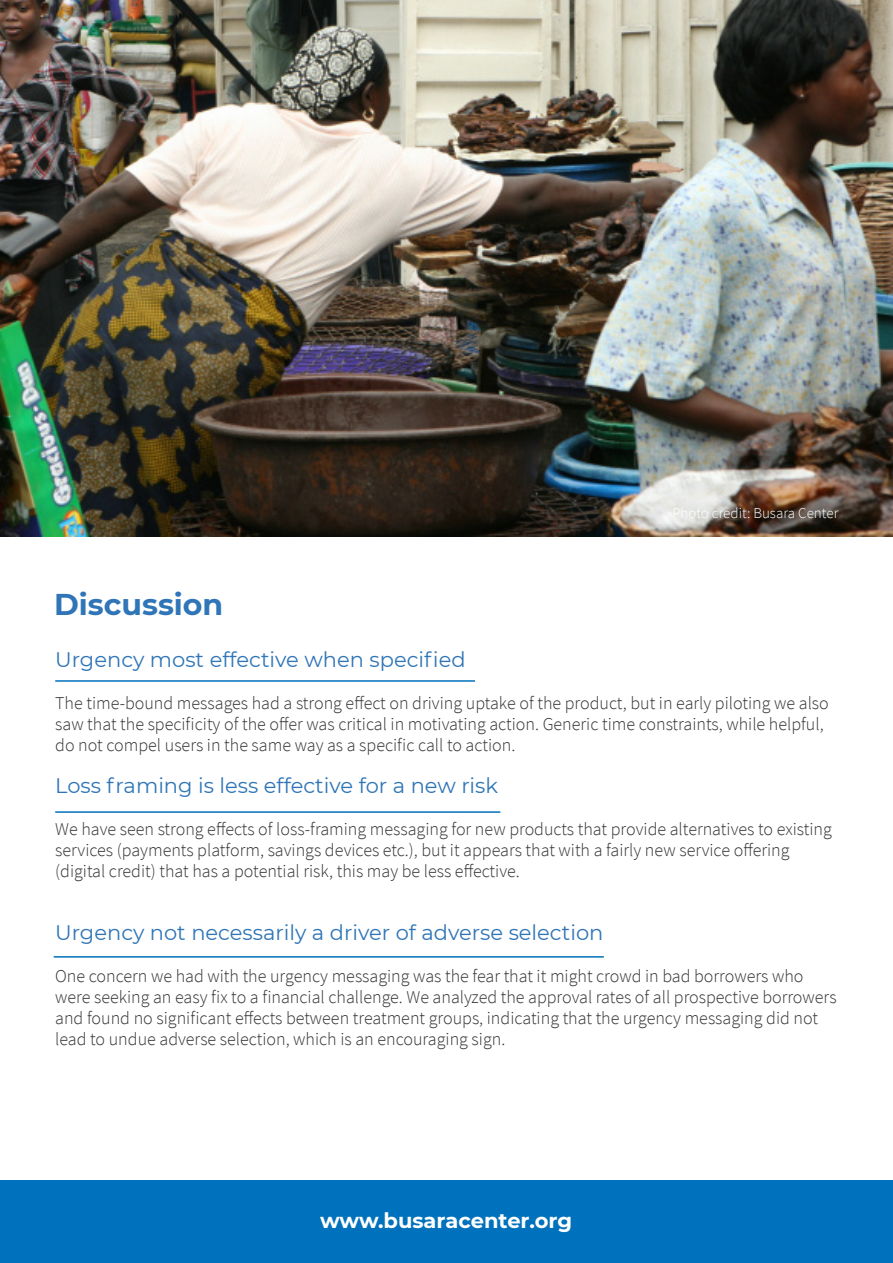
<style>
.page{position:relative;width:893px;height:1263px;background:#fff}
.page>*{position:absolute;margin:0;border:0;box-sizing:border-box;transform-origin:0 0}
.t1{font:700 30px "Montserrat";color:#2f75b7}
.t2{font:21px "Montserrat";color:#2f75b7}
.t3{font:700 21px "Montserrat";color:#fff}
.t4{font:300 18px/21px "Source Sans Pro";color:#323232}
.t5{font:300 15px "Source Sans Pro";color:#fff}
</style>
<div class="page">
<img style="left:0;top:0;width:893px;height:536px">
<div style="left:0;top:1180px;width:893px;height:83px;background:#0071bc"></div>
<hr style="left:55px;top:811px;width:445px;height:2px;background:#0071bc">
<hr style="left:54px;top:956px;width:550px;height:1px;background:#0071bc">
<hr style="left:55px;top:680px;width:420px;height:2px;background:#0071bc">
<h1 class="t1" style="left:54px;top:583px;width:171px">Discussion</h1>
<p class="t5" style="left:672px;top:503px;width:168px">Photo credit: Busara Center</p>
<p class="t2" style="left:55px;top:645px;width:412px">Urgency most effective when specified</p>
<p class="t4" style="left:55px;top:693px;width:775px">The time-bound messages had a strong effect on driving uptake of the product, but in early piloting we also saw that the specificity of the offer was critical in motivating action. Generic time constraints, while helpful, do not compel users in the same way as a specific call to action.</p>
<p class="t2" style="left:55px;top:771px;width:444px">Loss framing is less effective for a new risk</p>
<p class="t4" style="left:55px;top:819px;width:778px">We have seen strong effects of loss-framing messaging for new products that provide alternatives to existing services (payments platform, savings devices etc.), but it appears that with a fairly new service offering (digital credit) that has a potential risk, this may be less effective.</p>
<p class="t2" style="left:55px;top:918px;width:550px">Urgency not necessarily a driver of adverse selection</p>
<p class="t4" style="left:55px;top:966px;width:783px">One concern we had with the urgency messaging was the fear that it might crowd in bad borrowers who were seeking an easy fix to a financial challenge. We analyzed the approval rates of all prospective borrowers and found no significant effects between treatment groups, indicating that the urgency messaging did not lead to undue adverse selection, which is an encouraging sign.</p>
<p class="t3" style="left:320px;top:1205px;width:253px">www.busaracenter.org</p>
</div>
